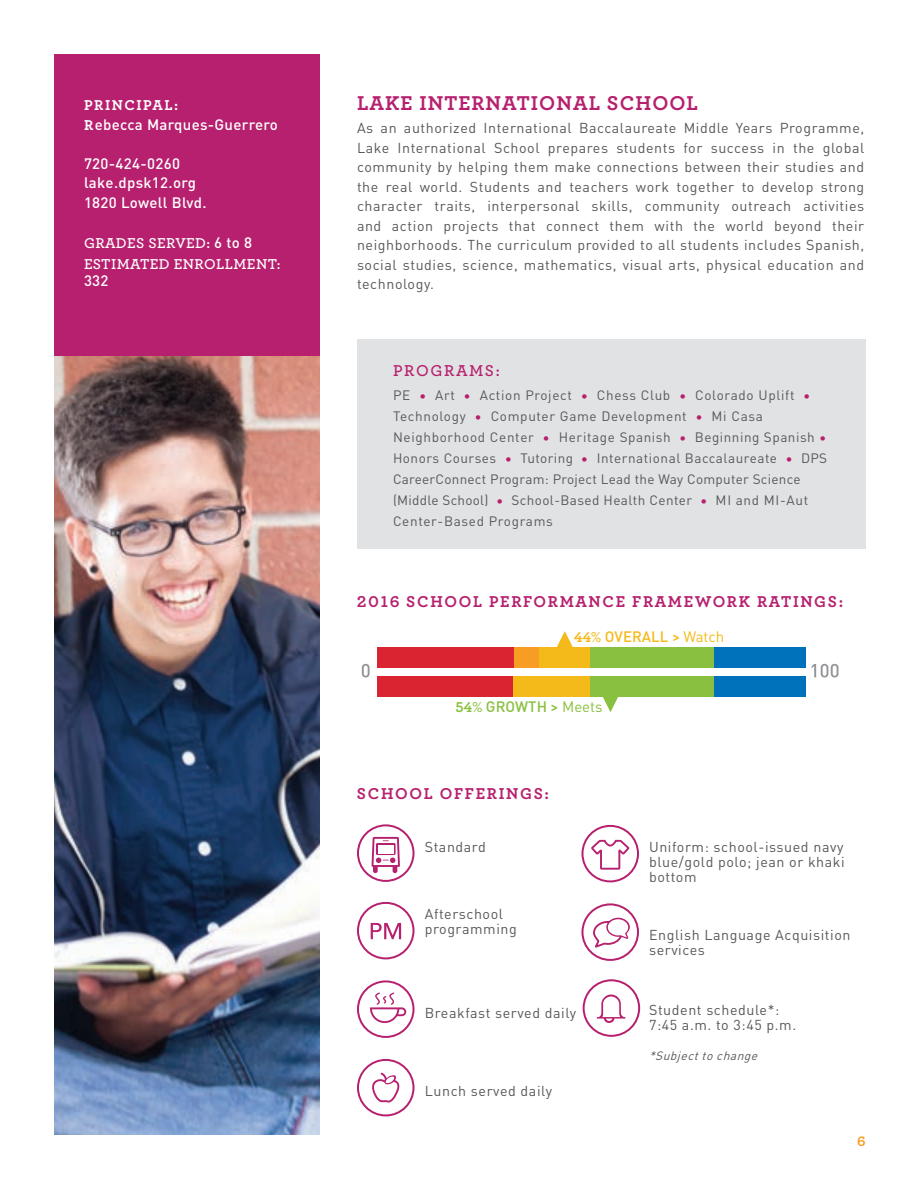
<style>
.page{position:relative;width:918px;height:1188px;background:#fff}
.page>*{position:absolute;margin:0;border:0;box-sizing:border-box;transform-origin:0 0}
.t1{font:700 21px "Archer Pro";letter-spacing:.05em;color:#b6206e}
.t2{font:700 16.5px "Archer Pro";letter-spacing:.1em;color:#b6206e}
.t3{font:600 16.5px "Archer Pro";letter-spacing:.1em;color:#b6206e}
.t4{font:500 15px/19.5px "DIN Pro";letter-spacing:.02em;color:#fff}
.t5{font:600 15px/21px "Archer Pro";letter-spacing:.025em;color:#fff}
.t6{font:500 15px "DIN Pro";color:#f4ba19}
.t7{font:500 15px "DIN Pro";color:#8ac03f}
.t8{font:700 15px "Archer Pro";letter-spacing:.1em;color:#fff}
.t9{font:700 15px "Archer Pro";color:#f89d23}
.t10{font:14.25px/19.5px "DIN Pro";letter-spacing:.04em;color:#57585a}
.t11{font:13.5px/21px "DIN Pro";letter-spacing:.04em;color:#57585a}
.t12{font:italic 12px "DIN Pro";color:#57585a}
.s1{font-family:"Archer Pro";font-weight:700}
.s2{font-family:"DIN Pro";font-weight:500}
.s3{font-weight:300;color:#b6206e}
.s4{font-weight:400}
</style>
<div class="page">
<div style="left:357px;top:340px;width:509px;height:209px;background:#e1e2e4"></div>
<svg style="left:357px;top:824px;width:58px;height:58px"></svg>
<svg style="left:359px;top:826px;width:54px;height:54px"></svg>
<svg style="left:357px;top:902px;width:58px;height:57px"></svg>
<svg style="left:359px;top:904px;width:54px;height:53px"></svg>
<svg style="left:357px;top:980px;width:58px;height:58px"></svg>
<svg style="left:359px;top:982px;width:54px;height:54px"></svg>
<svg style="left:357px;top:1059px;width:58px;height:57px"></svg>
<svg style="left:359px;top:1061px;width:54px;height:53px"></svg>
<svg style="left:581px;top:825px;width:58px;height:57px"></svg>
<svg style="left:583px;top:827px;width:54px;height:53px"></svg>
<svg style="left:581px;top:903px;width:58px;height:58px"></svg>
<svg style="left:583px;top:905px;width:54px;height:54px"></svg>
<svg style="left:583px;top:979px;width:57px;height:58px"></svg>
<svg style="left:585px;top:981px;width:53px;height:54px"></svg>
<div style="left:54px;top:54px;width:266px;height:302px;background:#b6206e"></div>
<svg style="left:603px;top:697px;width:15px;height:15px"></svg>
<svg style="left:557px;top:631px;width:16px;height:16px"></svg>
<div style="left:378px;top:647px;width:136px;height:20px;background:#da2431"></div>
<div style="left:539px;top:647px;width:51px;height:20px;background:#f4ba19"></div>
<div style="left:590px;top:647px;width:125px;height:20px;background:#8ac03f"></div>
<div style="left:715px;top:647px;width:91px;height:20px;background:#0072bc"></div>
<div style="left:514px;top:647px;width:25px;height:20px;background:#f89d23"></div>
<div style="left:378px;top:676px;width:136px;height:21px;background:#da2431"></div>
<div style="left:514px;top:676px;width:76px;height:21px;background:#f4ba19"></div>
<div style="left:590px;top:676px;width:125px;height:21px;background:#8ac03f"></div>
<div style="left:715px;top:676px;width:91px;height:21px;background:#0072bc"></div>
<svg style="left:362px;top:664px;width:8px;height:14px"></svg>
<svg style="left:812px;top:664px;width:26px;height:14px"></svg>
<img style="left:54px;top:357px;width:266px;height:777px">
<p class="t8" style="left:84px;top:93px;width:96px">PRINCIPAL:</p>
<p class="t4" style="left:84px;top:114px;width:195px"><span class="s1">R</span>ebecca Marques-Guerrero</p>
<p class="t4" style="left:84px;top:153px;width:124px">720-424-0260 lake.dpsk12.org<br>1820 Lowell Blvd.</p>
<p class="t5" style="left:84px;top:232px;width:198px">GRADES SERVED: <span class="s2">6 to 8<br></span>ESTIMATED ENROLLMENT:</p>
<p class="t4" style="left:84px;top:270px;width:26px">332</p>
<h1 class="t1" style="left:357px;top:87px;width:343px">LAKE INTERNATIONAL SCHOOL</h1>
<p class="t10" style="left:357px;top:118px;width:509px;text-align:justify">As an authorized International Baccalaureate Middle Years Programme, Lake International School prepares students for success in the global community by helping them make connections between their studies and the real world. Students and teachers work together to develop strong character traits, interpersonal skills, community outreach activities and action projects that connect them with the world beyond their neighborhoods. The curriculum provided to all students includes Spanish, social studies, science, mathematics, visual arts, physical education and technology.</p>
<p class="t3" style="left:393px;top:358px;width:108px">PROGRAMS:</p>
<p class="t11" style="left:393px;top:384px;width:436px">PE <span class="s3">•</span> Art <span class="s3">•</span> Action Project <span class="s3">•</span> Chess Club <span class="s3">•</span> Colorado Uplift <span class="s3">• </span>Technology <span class="s3">•</span> Computer Game Development <span class="s3">•</span> Mi Casa Neighborhood Center <span class="s3">•</span> Heritage Spanish <span class="s3">•</span> Beginning Spanish <span class="s3">• </span>Honors Courses <span class="s3">•</span> Tutoring <span class="s3">•</span> International Baccalaureate <span class="s3">•</span> DPS CareerConnect Program: Project Lead the Way Computer Science (Middle School) <span class="s3">•</span> School-Based Health Center <span class="s3">•</span> MI and MI-Aut Center-Based Programs</p>
<p class="t2" style="left:357px;top:589px;width:488px">2016 SCHOOL PERFORMANCE FRAMEWORK RATINGS:</p>
<p class="t6" style="left:574px;top:626px;width:152px"><span class="s1">44%</span> OVERALL &gt; <span class="s4">Watch</span></p>
<p class="t7" style="left:456px;top:696px;width:149px"><span class="s1">54%</span> GROWTH &gt; <span class="s4">Meets</span></p>
<p class="t2" style="left:357px;top:781px;width:194px">SCHOOL OFFERINGS:</p>
<p class="t10" style="left:425px;top:836px;width:63px">Standard</p>
<p class="t10" style="left:425px;top:906px;width:94px;line-height:15px">Afterschool programming</p>
<p class="t10" style="left:425px;top:1003px;width:153px">Breakfast served daily</p>
<p class="t10" style="left:425px;top:1081px;width:129px">Lunch served daily</p>
<p class="t10" style="left:649px;top:839px;width:197px;line-height:15px;text-align:justify">Uniform: school-issued navy blue/gold polo; jean or khaki bottom</p>
<p class="t10" style="left:649px;top:927px;width:203px;line-height:15px">English Language Acquisition services</p>
<p class="t10" style="left:649px;top:1002px;width:149px;line-height:15px">Student schedule*:<br>7:45 a.m. to 3:45 p.m.</p>
<p class="t12" style="left:649px;top:1048px;width:114px">*Subjectto change</p>
<p class="t9" style="left:857px;top:1129px;width:10px">6</p>
</div>
